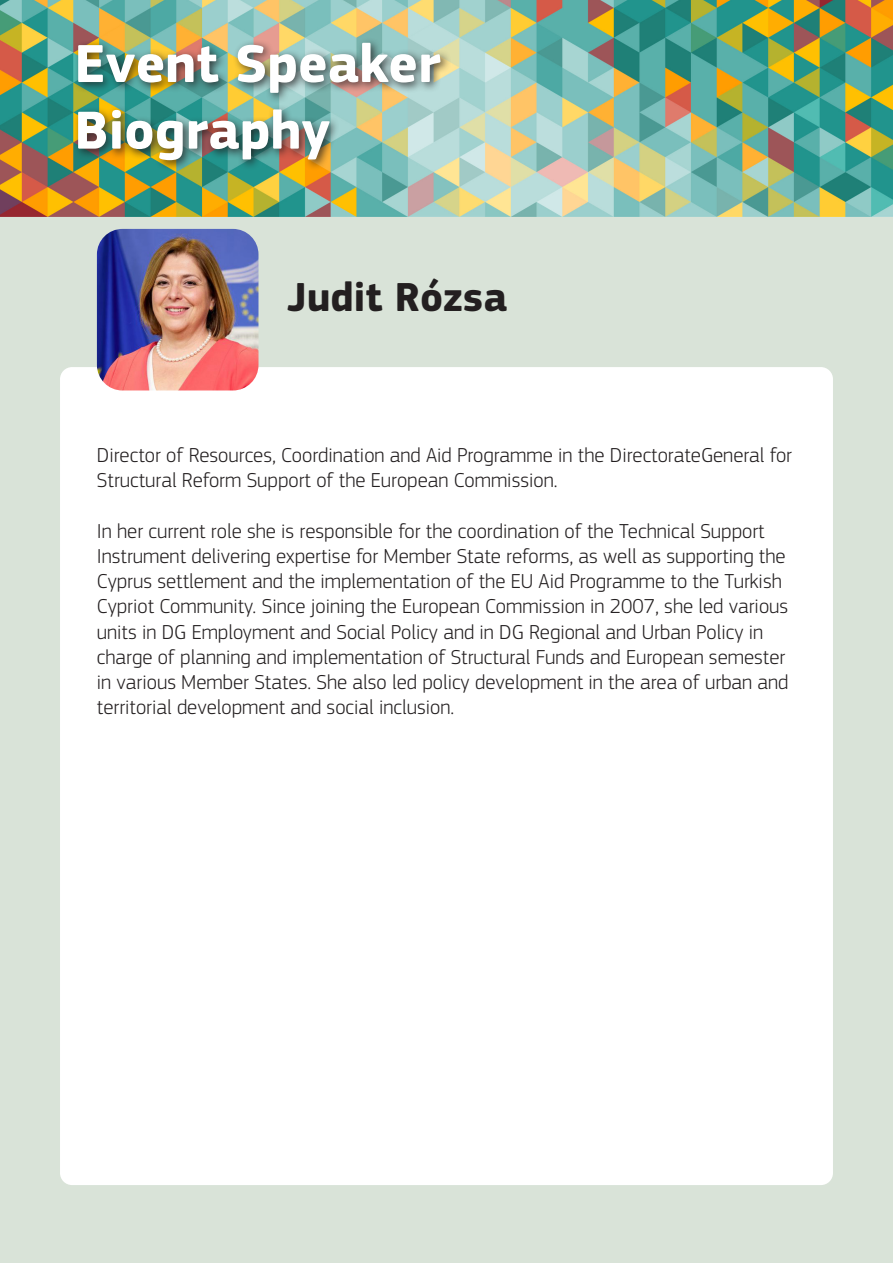
<style>
.page{position:relative;width:893px;height:1263px;background:#d9e3d8}
.page>*{position:absolute;margin:0;border:0;box-sizing:border-box;transform-origin:0 0}
.t1{font:700 55.5px/66.6px "EC Square Sans Pro";color:#fff}
.t2{font:700 42px "EC Square Sans Pro";color:#231f20}
.t3{font:300 21px/25.2px "EC Square Sans Pro";color:#231f20}
</style>
<div class="page">
<div style="left:54px;top:361px;width:785px;height:830px;background:#fff;border-radius:18px"></div>
<div style="left:48px;top:355px;width:797px;height:842px;border:12px solid #d9e3d8;border-radius:18px"></div>
<img style="left:0;top:0;width:893px;height:216px">
<img style="left:97px;top:229px;width:161px;height:161px">
<div style="left:73px;top:37px;width:379px;height:134px;background:#231f20;opacity:.81"></div>
<h1 class="t1" style="left:74px;top:32px;width:368px">Event Speaker<br>Biography</h1>
<h2 class="t2" style="left:287px;top:272px;width:222px">Judit Rózsa</h2>
<p class="t3" style="left:97px;top:443px;width:697px">Director of Resources, Coordination and Aid Programme in the DirectorateGeneral for<br>Structural Reform Support of the European Commission.</p>
<p class="t3" style="left:97px;top:518px;width:693px">In her current role she is responsible for the coordination of the Technical Support Instrument delivering expertise for Member State reforms, as well as supporting the Cyprus settlement and the implementation of the EU Aid Programme to the Turkish Cypriot Community. Since joining the European Commission in 2007, she led various units in DG Employment and Social Policy and in DG Regional and Urban Policy in charge of planning and implementation of Structural Funds and European semester in various Member States. She also led policy development in the area of urban and territorial development and social inclusion.</p>
</div>
